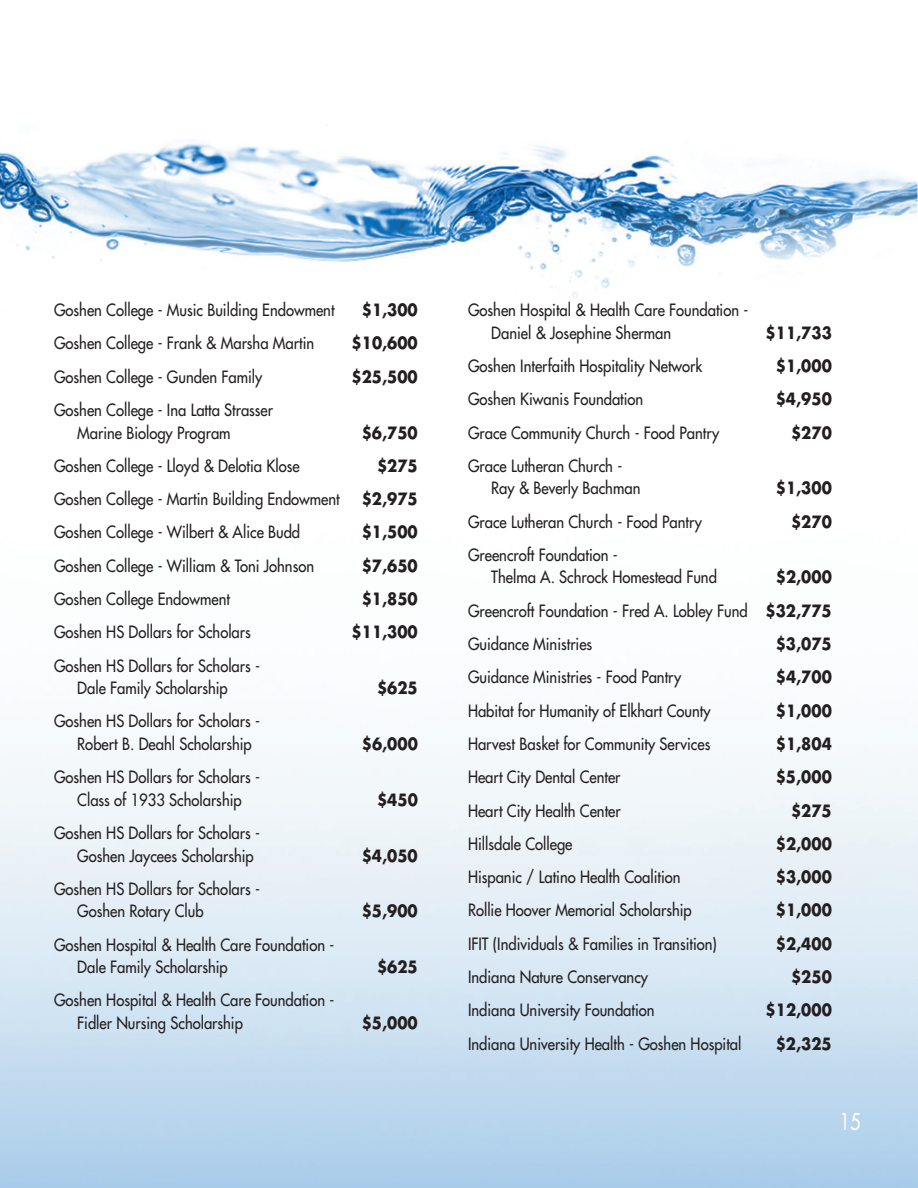
<style>
.page{position:relative;width:918px;height:1188px;background:#fff}
.page>*{position:absolute;margin:0;border:0;box-sizing:border-box;transform-origin:0 0}
.t1{font:22.5px "Futura";color:#fff;scale:.8 1}
.t2{font:16.5px/22.5px "Futura";color:#231f20;scale:.9 1}
.t3{font:700 16.5px "Futura";color:#231f20;scale:.9 1}
.s1{font-weight:700}
</style>
<div class="page">
<img style="left:0;top:125px;width:917px;height:1063px">
<p class="t2" style="left:54px;top:300px;width:313px">Goshen College - Music Building Endowment</p>
<p class="t3" style="left:362px;top:302px;width:64px">$1,300</p>
<p class="t2" style="left:54px;top:333px;width:291px">Goshen College - Frank &amp; Marsha Martin</p>
<p class="t3" style="left:352px;top:336px;width:75px">$10,600</p>
<p class="t2" style="left:54px;top:367px;width:233px">Goshen College - Gunden Family</p>
<p class="t3" style="left:352px;top:369px;width:75px">$25,500</p>
<p class="t2" style="left:77px;top:400px;width:219px;text-indent:-23px">Goshen College - Ina Latta Strasser<br>Marine Biology Program</p>
<p class="t3" style="left:362px;top:425px;width:64px">$6,750</p>
<p class="t2" style="left:54px;top:456px;width:274px">Goshen College - Lloyd &amp; Delotia Klose</p>
<p class="t3" style="left:377px;top:458px;width:47px">$275</p>
<p class="t2" style="left:54px;top:489px;width:319px">Goshen College - Martin Building Endowment</p>
<p class="t3" style="left:362px;top:491px;width:64px">$2,975</p>
<p class="t2" style="left:54px;top:522px;width:275px">Goshen College - Wilbert &amp; Alice Budd</p>
<p class="t3" style="left:362px;top:525px;width:64px">$1,500</p>
<p class="t2" style="left:54px;top:556px;width:291px">Goshen College - William &amp; Toni Johnson</p>
<p class="t3" style="left:362px;top:558px;width:64px">$7,650</p>
<p class="t2" style="left:54px;top:589px;width:197px">Goshen College Endowment</p>
<p class="t3" style="left:362px;top:591px;width:64px">$1,850</p>
<p class="t2" style="left:54px;top:622px;width:220px">Goshen HS Dollars for Scholars</p>
<p class="t3" style="left:352px;top:625px;width:75px">$11,300</p>
<p class="t2" style="left:54px;top:655px;width:230px;text-align:center">Goshen HS Dollars for Scholars -<br>Dale Family Scholarship</p>
<p class="t3" style="left:377px;top:680px;width:47px">$625</p>
<p class="t2" style="left:77px;top:711px;width:205px;text-indent:-23px">Goshen HS Dollars for Scholars -<br>Robert B. Deahl Scholarship</p>
<p class="t2" style="left:54px;top:767px;width:230px;text-align:center">Goshen HS Dollars for Scholars -<br>Class of 1933 Scholarship</p>
<p class="t2" style="left:77px;top:823px;width:205px;text-indent:-23px">Goshen HS Dollars for Scholars -<br>Goshen Jaycees Scholarship</p>
<p class="t2" style="left:77px;top:879px;width:205px;text-indent:-23px">Goshen HS Dollars for Scholars -<br>Goshen Rotary Club</p>
<p class="t2" style="left:77px;top:934px;width:287px;text-indent:-23px">Goshen Hospital &amp; Health Care Foundation -<br>Dale Family Scholarship</p>
<p class="t2" style="left:77px;top:990px;width:287px;text-indent:-23px">Goshen Hospital &amp; Health Care Foundation -<br>Fidler Nursing Scholarship</p>
<p class="t3" style="left:362px;top:736px;width:64px">$6,000</p>
<p class="t3" style="left:377px;top:792px;width:47px">$450</p>
<p class="t3" style="left:362px;top:848px;width:64px">$4,050</p>
<p class="t3" style="left:362px;top:904px;width:64px">$5,900</p>
<p class="t3" style="left:377px;top:959px;width:47px">$625</p>
<p class="t3" style="left:362px;top:1015px;width:64px">$5,000</p>
<p class="t2" style="left:491px;top:300px;width:287px;text-indent:-23px">Goshen Hospital &amp; Health Care Foundation -<br>Daniel &amp; Josephine Sherman</p>
<p class="t3" style="left:766px;top:325px;width:75px">$11,733</p>
<p class="t2" style="left:468px;top:356px;width:262px">Goshen Interfaith Hospitality Network</p>
<p class="t3" style="left:776px;top:358px;width:64px">$1,000</p>
<p class="t2" style="left:468px;top:389px;width:196px">Goshen Kiwanis Foundation</p>
<p class="t3" style="left:776px;top:392px;width:64px">$4,950</p>
<p class="t2" style="left:468px;top:422px;width:281px">Grace Community Church - Food Pantry</p>
<p class="t3" style="left:791px;top:425px;width:47px">$270</p>
<p class="t2" style="left:491px;top:456px;width:167px;text-indent:-23px">Grace Lutheran Church -<br>Ray &amp; Beverly Bachman</p>
<p class="t3" style="left:776px;top:481px;width:64px">$1,300</p>
<p class="t2" style="left:468px;top:511px;width:261px">Grace Lutheran Church - Food Pantry</p>
<p class="t3" style="left:791px;top:514px;width:47px">$270</p>
<p class="t2" style="left:491px;top:545px;width:252px;text-indent:-23px">Greencroft Foundation -<br>Thelma A. Schrock Homestead Fund</p>
<p class="t2" style="left:468px;top:562px;width:406px;line-height:33.3px;text-align:justify;text-indent:308px"><span class="s1">$2,000<br></span>Greencroft Foundation - Fred A. Lobley Fund <span class="s1">$32,775<br></span>Guidance Ministries</p>
<p class="t3" style="left:776px;top:636px;width:64px">$3,075</p>
<p class="t2" style="left:468px;top:667px;width:238px">Guidance Ministries - Food Pantry</p>
<p class="t3" style="left:776px;top:670px;width:64px">$4,700</p>
<p class="t2" style="left:468px;top:700px;width:271px">Habitat for Humanity of Elkhart County</p>
<p class="t3" style="left:776px;top:703px;width:64px">$1,000</p>
<p class="t2" style="left:468px;top:734px;width:271px">Harvest Basket for Community Services</p>
<p class="t3" style="left:776px;top:736px;width:64px">$1,804</p>
<p class="t2" style="left:468px;top:767px;width:171px">Heart City Dental Center</p>
<p class="t3" style="left:776px;top:770px;width:64px">$5,000</p>
<p class="t2" style="left:468px;top:800px;width:171px">Heart City Health Center</p>
<p class="t3" style="left:791px;top:803px;width:47px">$275</p>
<p class="t2" style="left:468px;top:834px;width:118px">Hillsdale College</p>
<p class="t3" style="left:776px;top:836px;width:64px">$2,000</p>
<p class="t2" style="left:468px;top:867px;width:238px">Hispanic / Latino Health Coalition</p>
<p class="t3" style="left:776px;top:869px;width:64px">$3,000</p>
<p class="t2" style="left:468px;top:900px;width:250px">Rollie Hoover Memorial Scholarship</p>
<p class="t3" style="left:776px;top:903px;width:64px">$1,000</p>
<p class="t2" style="left:468px;top:934px;width:278px">IFIT (Individuals &amp; Families in Transition)</p>
<p class="t3" style="left:776px;top:936px;width:64px">$2,400</p>
<p class="t2" style="left:468px;top:967px;width:202px">Indiana Nature Conservancy</p>
<p class="t3" style="left:791px;top:969px;width:47px">$250</p>
<p class="t2" style="left:468px;top:1000px;width:209px">Indiana University Foundation</p>
<p class="t3" style="left:766px;top:1003px;width:75px">$12,000</p>
<p class="t2" style="left:468px;top:1033px;width:305px">Indiana University Health - Goshen Hospital</p>
<p class="t3" style="left:776px;top:1036px;width:64px">$2,325</p>
<h1 class="t1" style="left:840px;top:1110px;width:28px">15</h1>
</div>
